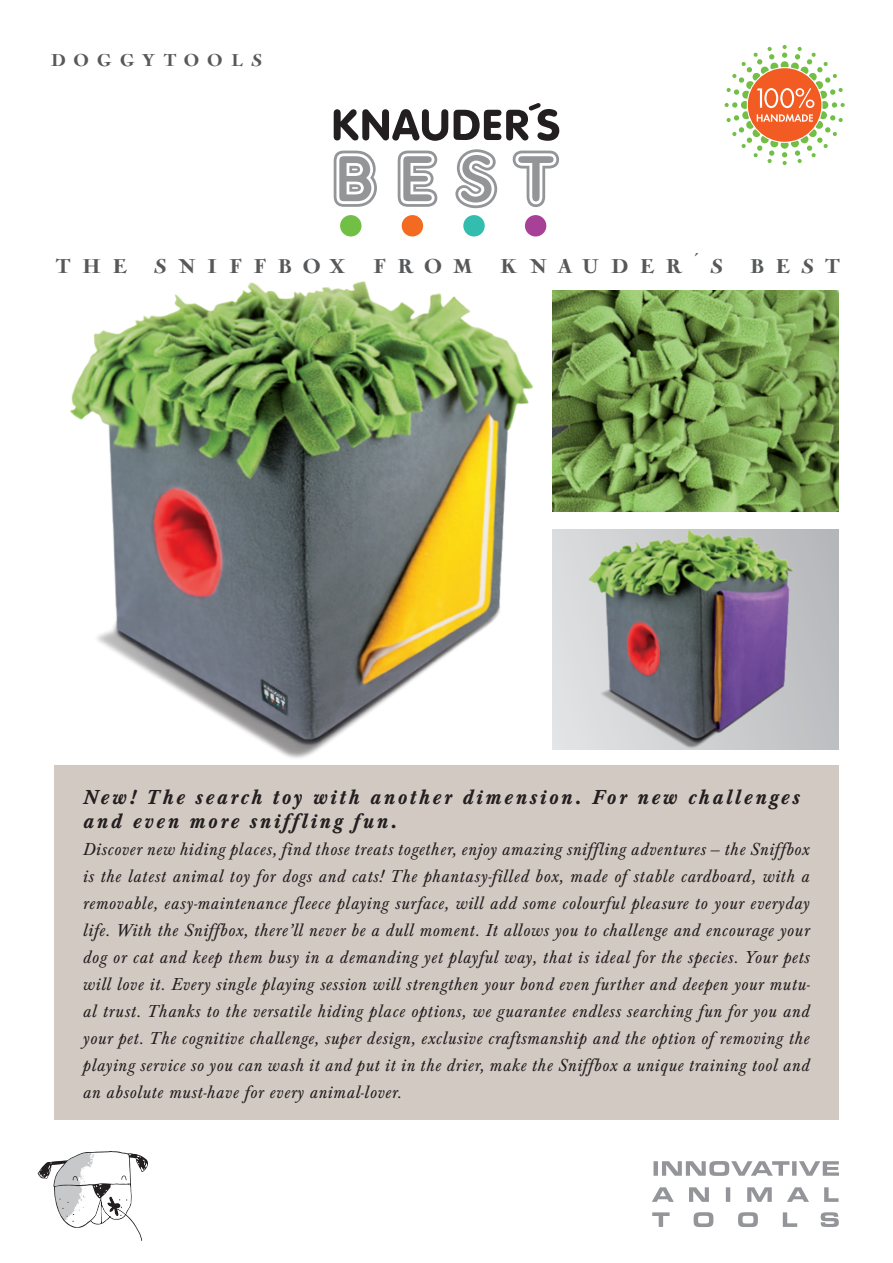
<style>
.page{position:relative;width:893px;height:1263px;background:#fff}
.page>*{position:absolute;margin:0;border:0;box-sizing:border-box;transform-origin:0 0}
.t1{font:italic 700 21px/24px "Baskerville";letter-spacing:.13em;color:#231f20}
.t2{font:900 21px "Navajo";letter-spacing:.57em;color:#57585a}
.t3{font:italic 18px/27px "Baskerville";letter-spacing:.04em;color:#231f20;text-align:justify}
.t4{font:900 18px "Navajo";letter-spacing:.5em;color:#57585a}
.s1{font-family:"Times"}
</style>
<div class="page">
<svg style="left:652px;top:1212px;width:187px;height:15px"></svg>
<svg style="left:652px;top:1187px;width:187px;height:15px"></svg>
<svg style="left:653px;top:1161px;width:186px;height:15px"></svg>
<svg style="left:725px;top:45px;width:120px;height:120px"></svg>
<div style="left:525px;top:215px;width:21px;height:21px;background:#a74097;border-radius:50%"></div>
<div style="left:463px;top:215px;width:22px;height:21px;background:#32bdaf;border-radius:50%"></div>
<div style="left:402px;top:215px;width:21px;height:21px;background:#f36a21;border-radius:50%"></div>
<div style="left:340px;top:215px;width:21px;height:21px;background:#71bf44;border-radius:50%"></div>
<svg style="left:334px;top:149px;width:225px;height:59px"></svg>
<svg style="left:334px;top:103px;width:225px;height:38px"></svg>
<div style="left:54px;top:766px;width:785px;height:354px;background:#d3c9c3"></div>
<img style="left:54px;top:281px;width:523px;height:485px">
<img style="left:553px;top:291px;width:286px;height:220px">
<svg style="left:38px;top:1151px;width:110px;height:90px"></svg>
<img style="left:553px;top:529px;width:286px;height:221px">
<p class="t4" style="left:50px;top:50px;width:213px">DOGGYTOOLS</p>
<p class="t2" style="left:56px;top:255px;width:72px">THE</p>
<p class="t2" style="left:154px;top:255px;width:193px">SNIFFBOX</p>
<p class="t2" style="left:373px;top:255px;width:101px">FROM</p>
<p class="t2" style="left:500px;top:255px;width:224px">KNAUDER´S</p>
<p class="t2" style="left:750px;top:255px;width:91px">BEST</p>
<p class="t1" style="left:83px;top:785px;width:718px">New! The search toy with another dimension. For new challenges and even more sniffling fun.</p>
<p class="t3" style="left:83px;top:836px;width:728px">Discover new hiding places, find those treats together, enjoy amazing sniffling adventures <span class="s1">–</span> the Sniffbox is the latest animal toy for dogs and cats! The phantasy-filled box, made of stable cardboard, with a removable, easy-maintenance fleece playing surface, will add some colourful pleasure to your everyday life. With the Sniffbox, there’ll never be a dull moment. It allows you to challenge and encourage your dog or cat and keep them busy in a demanding yet playful way, that is ideal for the species. Your pets will love it. Every single playing session will strengthen your bond even further and deepen your mutu&shy;al trust. Thanks to the versatile hiding place options, we guarantee endless searching fun for you and your pet. The cognitive challenge, super design, exclusive craftsmanship and the option of removing the playing service so you can wash it and put it in the drier, make the Sniffbox a unique training tool and an absolute must-have for every animal-lover.</p>
</div>
